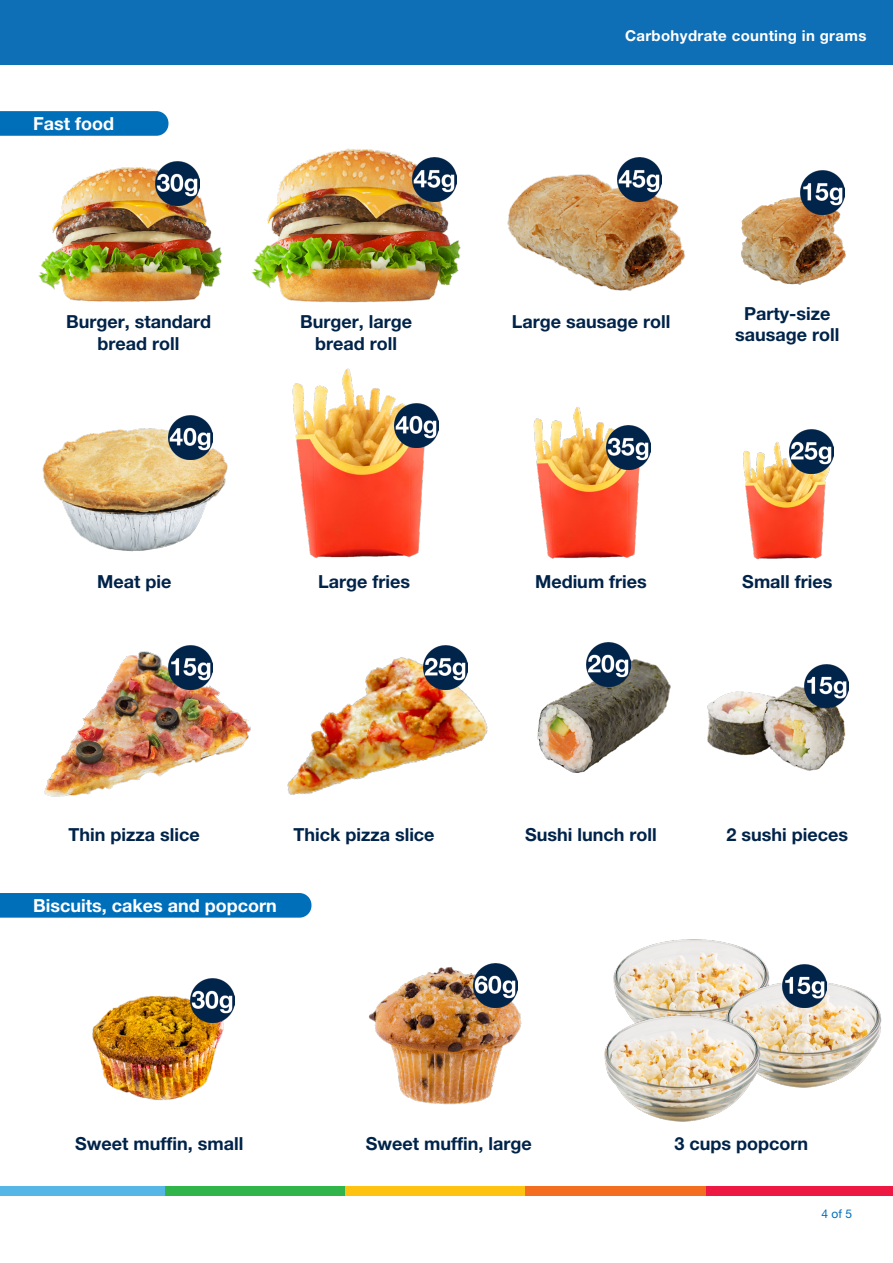
<style>
.page{position:relative;width:893px;height:1263px;background:#fff}
.page>*{position:absolute;margin:0;border:0;box-sizing:border-box;transform-origin:0 0}
.t1{font:700 18px "Helvetica Neue LT Pro";color:#002349}
.t2{font:700 18px "Helvetica Neue LT Pro";color:#fff}
.t3{font:700 15px "Helvetica Neue LT Pro";letter-spacing:.025em;color:#fff}
.t4{font:12px "Helvetica Neue LT Pro";color:#006fba}
</style>
<div class="page">
<div style="left:0;top:0;width:893px;height:64px;background:#0f6fb6"></div>
<div style="left:0;top:1186px;width:165px;height:9px;background:#56b7e7"></div>
<div style="left:165px;top:1186px;width:180px;height:9px;background:#31b44a"></div>
<div style="left:345px;top:1186px;width:181px;height:9px;background:#fec210"></div>
<div style="left:526px;top:1186px;width:180px;height:9px;background:#f36e21"></div>
<div style="left:706px;top:1186px;width:187px;height:9px;background:#ed1943"></div>
<svg style="left:0;top:111px;width:168px;height:25px;background:#0672bb"></svg>
<div style="left:0;top:893px;width:311px;height:25px;background:#006fba"></div>
<img style="left:537px;top:658px;width:134px;height:115px">
<img style="left:507px;top:173px;width:178px;height:118px">
<img style="left:38px;top:167px;width:184px;height:135px">
<img style="left:251px;top:148px;width:210px;height:155px">
<img style="left:292px;top:368px;width:133px;height:190px">
<img style="left:533px;top:406px;width:107px;height:153px">
<img style="left:743px;top:441px;width:86px;height:119px">
<img style="left:287px;top:645px;width:201px;height:150px">
<img style="left:707px;top:679px;width:142px;height:92px">
<img style="left:42px;top:428px;width:186px;height:124px">
<img style="left:741px;top:186px;width:105px;height:99px">
<img style="left:44px;top:645px;width:207px;height:152px">
<img style="left:368px;top:967px;width:154px;height:138px">
<img style="left:92px;top:996px;width:132px;height:105px">
<img style="left:613px;top:939px;width:156px;height:69px">
<img style="left:724px;top:974px;width:158px;height:114px">
<img style="left:604px;top:1008px;width:159px;height:114px">
<img style="left:474px;top:963px;width:44px;height:44px">
<img style="left:607px;top:426px;width:43px;height:43px">
<img style="left:155px;top:162px;width:44px;height:44px">
<img style="left:190px;top:978px;width:44px;height:44px">
<img style="left:413px;top:157px;width:43px;height:44px">
<img style="left:617px;top:157px;width:44px;height:44px">
<img style="left:800px;top:170px;width:44px;height:44px">
<img style="left:782px;top:964px;width:44px;height:44px">
<img style="left:804px;top:664px;width:44px;height:44px">
<img style="left:168px;top:646px;width:44px;height:44px">
<img style="left:168px;top:415px;width:44px;height:44px">
<img style="left:394px;top:404px;width:44px;height:43px">
<img style="left:789px;top:430px;width:44px;height:43px">
<img style="left:424px;top:646px;width:43px;height:44px">
<img style="left:586px;top:642px;width:44px;height:44px">
<p class="t2" style="left:33px;top:113px;width:83px">Fast food</p>
<p class="t1" style="left:66px;top:310px;width:147px">Burger, standard</p>
<p class="t1" style="left:98px;top:332px;width:83px">bread roll</p>
<p class="t1" style="left:97px;top:571px;width:76px">Meat pie</p>
<p class="t1" style="left:300px;top:310px;width:113px">Burger, large</p>
<p class="t1" style="left:315px;top:332px;width:83px">bread roll</p>
<p class="t1" style="left:318px;top:571px;width:93px">Large fries</p>
<p class="t3" style="left:625px;top:27px;width:243px">Carbohydrate counting in grams</p>
<p class="t1" style="left:512px;top:310px;width:160px">Large sausage roll</p>
<p class="t1" style="left:744px;top:302px;width:88px">Party-size</p>
<p class="t1" style="left:735px;top:324px;width:106px">sausage roll</p>
<p class="t1" style="left:535px;top:571px;width:113px">Medium fries</p>
<p class="t1" style="left:742px;top:571px;width:92px">Small fries</p>
<p class="t1" style="left:69px;top:823px;width:133px">Thin pizza slice</p>
<p class="t1" style="left:293px;top:823px;width:143px">Thick pizza slice</p>
<p class="t2" style="left:33px;top:895px;width:245px">Biscuits, cakes and popcorn</p>
<p class="t1" style="left:525px;top:823px;width:133px">Sushi lunch roll</p>
<p class="t1" style="left:727px;top:823px;width:123px">2 sushi pieces</p>
<p class="t1" style="left:75px;top:1132px;width:170px">Sweet muffin, small</p>
<p class="t1" style="left:366px;top:1132px;width:167px">Sweet muffin, large</p>
<p class="t1" style="left:674px;top:1132px;width:135px">3 cups popcorn</p>
<p class="t4" style="left:822px;top:1206px;width:32px">4 of 5</p>
</div>
